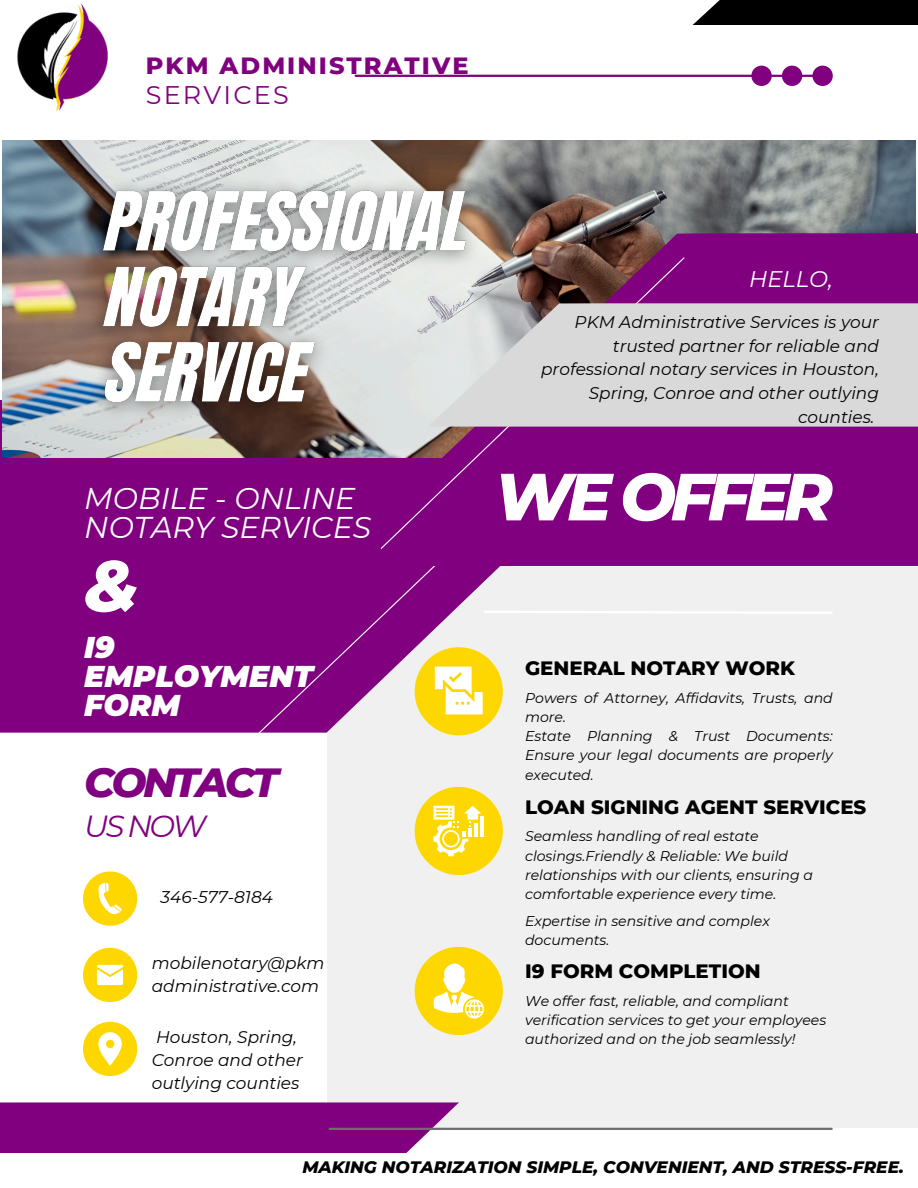
<style>
.page{position:relative;width:918px;height:1188px;background:#fff}
.page>*{position:absolute;margin:0;border:0;box-sizing:border-box;transform-origin:0 0}
.t1{font:italic 800 72px "Montserrat";color:#fff}
.t2{font:italic 800 66.45px "Montserrat";letter-spacing:-.085em;color:#fff}
.t3{font:italic 800 41.55px "Montserrat";letter-spacing:-.085em;color:#800080}
.t4{font:italic 30.45px "Montserrat";color:#800080}
.t5{font:italic 30px/28.7px "Montserrat";color:#fff}
.t6{font:italic 900 30px/28.7px "Montserrat";color:#fff}
.t7{font:25.5px "Montserrat";letter-spacing:.085em;color:#800080}
.t8{font:800 24px "Montserrat";letter-spacing:.085em;color:#800080}
.t9{font:italic 22.5px "Montserrat";color:#fff}
.t10{font:800 19.8px "Montserrat";color:#000}
.t11{font:italic 16.95px/23.7px "Montserrat";color:#000}
.t12{font:italic 800 16.95px "Montserrat";color:#000}
.t13{font:italic 14.1px/19.2px "Montserrat";color:#000}
</style>
<div class="page">
<div style="left:327px;top:546px;width:591px;height:582px;background:#f0f0f0"></div>
<div style="left:0;top:400px;width:673px;height:333px;background:#800080"></div>
<div style="left:415px;top:787px;width:88px;height:88px;background:#ffd700;border-radius:50%"></div>
<div style="left:83px;top:871px;width:54px;height:55px;background:#ffd700;border-radius:50%"></div>
<div style="left:83px;top:948px;width:54px;height:54px;background:#ffd700;border-radius:50%"></div>
<div style="left:83px;top:1022px;width:54px;height:54px;background:#ffd700;border-radius:50%"></div>
<hr style="left:481px;top:816px;width:3px;height:21px;background:#fff">
<svg style="left:433px;top:806px;width:48px;height:50px"></svg>
<div style="left:415px;top:947px;width:88px;height:88px;background:#ffd700;border-radius:50%"></div>
<svg style="left:433px;top:963px;width:51px;height:56px"></svg>
<img style="left:3px;top:141px;width:912px;height:317px">
<div style="left:329px;top:233px;width:589px;height:333px;background:#800080"></div>
<svg style="left:0;top:1102px;width:459px;height:51px;background:#871087"></svg>
<div style="left:692px;top:0;width:226px;height:25px;background:#000"></div>
<svg style="left:380px;top:256px;width:305px;height:285px"></svg>
<div style="left:428px;top:303px;width:490px;height:124px;background:#d9d9d9"></div>
<hr style="left:356px;top:75px;width:464px;height:2px;background:#800080">
<svg style="left:98px;top:883px;width:24px;height:32px"></svg>
<svg style="left:97px;top:965px;width:26px;height:20px"></svg>
<svg style="left:98px;top:1032px;width:24px;height:34px"></svg>
<hr style="left:330px;top:1128px;width:502px;height:2px;background:#6f6f6f">
<svg style="left:250px;top:541px;width:582px;height:195px"></svg>
<svg style="left:751px;top:66px;width:81px;height:20px"></svg>
<img style="left:17px;top:3px;width:91px;height:109px">
<img style="left:79px;top:168px;width:413px;height:262px">
<h1 class="t8" style="left:146px;top:50px;width:324px">PKM ADMINISTRATIVE</h1>
<p class="t7" style="left:146px;top:79px;width:144px">SERVICES</p>
<h5 class="t5" style="left:84px;top:484px;width:289px">MOBILE - ONLINE<br>NOTARY SERVICES</h5>
<p class="t1" style="left:84px;top:542px;width:56px">&amp;</p>
<p class="t6" style="left:84px;top:633px;width:230px">I9<br>EMPLOYMENT<br>FORM</p>
<p class="t3" style="left:84px;top:757px;width:196px">CONTACT</p>
<p class="t4" style="left:84px;top:807px;width:124px">US NOW</p>
<p class="t11" style="left:161px;top:885px;width:114px">346-577-8184</p>
<p class="t11" style="left:152px;top:951px;width:174px;line-height:23.2px">mobilenotary@pkm administrative.com</p>
<p class="t11" style="left:152px;top:1025px;width:153px;line-height:23.2px">Houston, Spring,<br>Conroe and other outlying counties</p>
<p class="t9" style="left:749px;top:265px;width:85px">HELLO,</p>
<p class="t11" style="left:541px;top:310px;width:339px;text-align:right">PKM Administrative Services is your trusted partner for reliable and professional notary services in Houston,<br>Spring, Conroe and other outlying counties.</p>
<h4 class="t2" style="left:494px;top:456px;width:340px">WE OFFER</h4>
<p class="t10" style="left:525px;top:656px;width:271px">GENERAL NOTARY WORK</p>
<p class="t13" style="left:525px;top:688px;width:309px">Powers of Attorney, Affidavits, Trusts, and more.</p>
<p class="t13" style="left:525px;top:727px;width:309px;text-align:justify">Estate Planning &amp; Trust Documents:<br>Ensure your legal documents are properly executed.</p>
<p class="t10" style="left:525px;top:795px;width:343px">LOAN SIGNING AGENT SERVICES</p>
<p class="t13" style="left:525px;top:827px;width:289px">Seamless handling of real estate closings.Friendly &amp; Reliable: We build relationships with our clients, ensuring a comfortable experience every time.</p>
<p class="t13" style="left:525px;top:911px;width:246px">Expertise in sensitive and complex documents.</p>
<p class="t10" style="left:525px;top:959px;width:237px">I9 FORM COMPLETION</p>
<p class="t13" style="left:525px;top:991px;width:303px">We offer fast, reliable, and compliant verification services to get your employees authorized and on the job seamlessly!</p>
<h6 class="t12" style="left:302px;top:1157px;width:603px">MAKING NOTARIZATION SIMPLE, CONVENIENT, AND STRESS-FREE.</h6>
</div>
